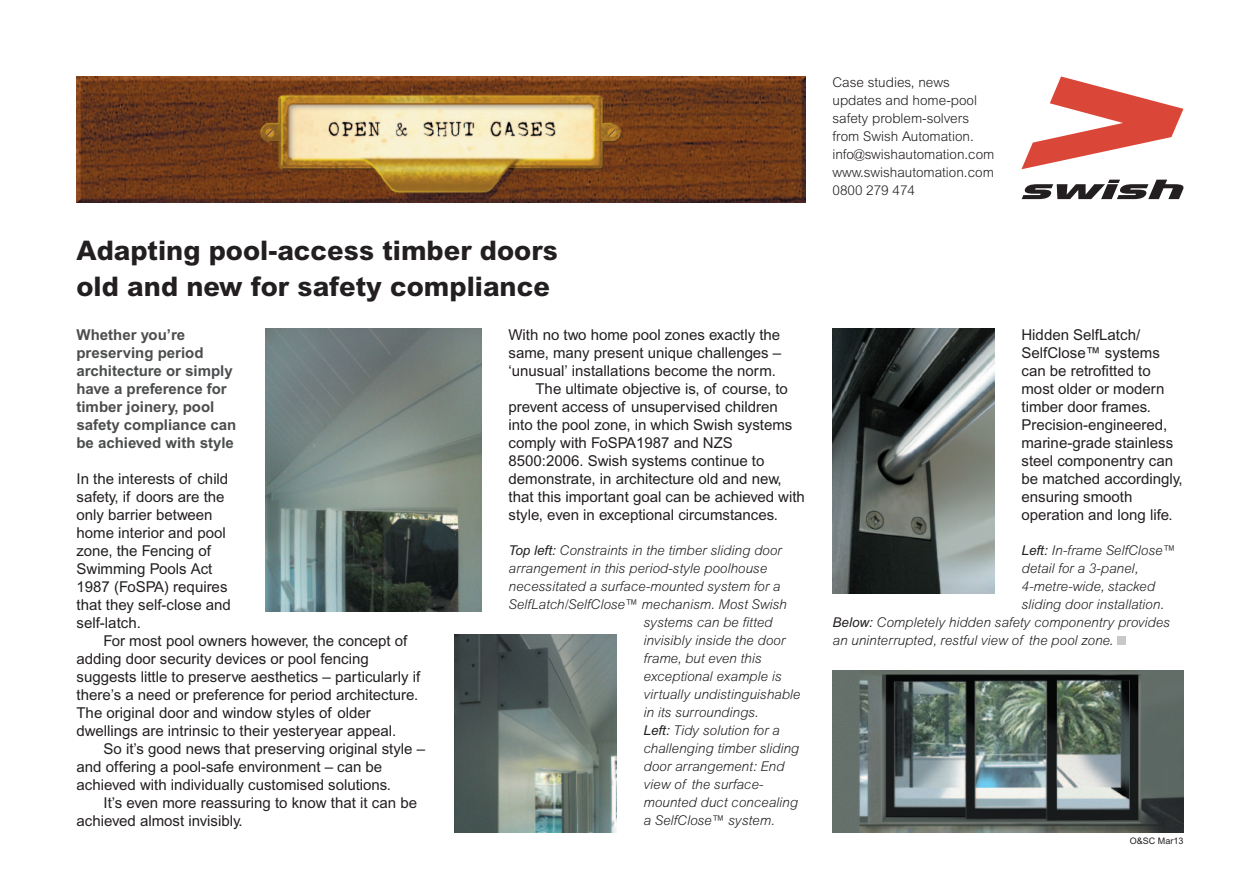
<style>
.page{position:relative;width:1260px;height:891px;background:#fff}
.page>*{position:absolute;margin:0;border:0;box-sizing:border-box;transform-origin:0 0}
.t1{font:800 27px/36px "Arial";color:#231f20}
.t2{font:15px/18px "Arial";color:#231f20}
.t3{font:700 15px/18px "Arial";color:#4c4d4e}
.t4{font:italic 300 13.5px/18px "Arial";color:#231f20}
.t5{font:300 13.5px/18px "Arial";color:#231f20}
.t6{font:9px "Arial";color:#231f20}
.s1{font-weight:400}
</style>
<div class="page">
<svg style="left:1022px;top:76px;width:161px;height:93px"></svg>
<svg style="left:1022px;top:180px;width:162px;height:19px"></svg>
<img style="left:76px;top:76px;width:730px;height:126px">
<div style="left:1118px;top:636px;width:8px;height:9px;background:#c7c8ca"></div>
<img style="left:266px;top:328px;width:216px;height:284px">
<img style="left:454px;top:634px;width:162px;height:198px">
<img style="left:832px;top:328px;width:162px;height:266px">
<img style="left:832px;top:670px;width:352px;height:162px">
<h1 class="t1" style="left:76px;top:232px;width:483px">Adapting pool-access timber doors old and new for safety compliance</h1>
<p class="t3" style="left:76px;top:326px;width:161px">Whether you’re preserving period architecture or simply have a preference for timber joinery, pool safety compliance can be achieved with style</p>
<p class="t2" style="left:508px;top:326px;width:273px">With no two home pool zones exactly the</p>
<p class="t2" style="left:508px;top:344px;width:274px">same, many present unique challenges –</p>
<p class="t2" style="left:508px;top:362px;width:269px">‘unusual’ installations become the norm.</p>
<p class="t2" style="left:536px;top:380px;width:254px">The ultimate objective is, of course, to</p>
<p class="t2" style="left:508px;top:398px;width:271px">prevent access of unsupervised children</p>
<p class="t2" style="left:508px;top:416px;width:285px">into the pool zone, in which Swish systems</p>
<p class="t2" style="left:508px;top:434px;width:226px">comply with FoSPA1987 and NZS</p>
<p class="t2" style="left:508px;top:452px;width:257px">8500:2006. Swish systems continue to</p>
<p class="t2" style="left:508px;top:470px;width:275px">demonstrate, in architecture old and new,</p>
<p class="t2" style="left:508px;top:488px;width:298px">that this important goal can be achieved with</p>
<p class="t2" style="left:508px;top:506px;width:271px">style, even in exceptional circumstances.</p>
<p class="t2" style="left:76px;top:470px;width:156px">In the interests of child safety, if doors are the only barrier between home interior and pool zone, the Fencing of<br>Swimming Pools Act<br>1987 (FoSPA) requires that they self-close and self-latch.</p>
<p class="t4" style="left:508px;top:542px;width:280px"><span class="s1">Top left:</span> Constraints in the timber sliding door arrangement in this period-style poolhouse necessitated a surface-mounted system for a SelfLatch/SelfClose™ mechanism. Most Swish</p>
<p class="t4" style="left:644px;top:613px;width:158px">systems can be fitted invisibly inside the door frame, but even this exceptional example is virtually undistinguishable in its surroundings.</p>
<p class="t2" style="left:76px;top:632px;width:345px;text-indent:27px">For most pool owners however, the concept of adding door security devices or pool fencing suggests little to preserve aesthetics – particularly if there’s a need or preference for period architecture.<br>The original door and window styles of older dwellings are intrinsic to their yesteryear appeal.</p>
<p class="t2" style="left:76px;top:740px;width:350px;text-indent:27px">So it’s good news that preserving original style – and offering a pool-safe environment – can be achieved with individually customised solutions.</p>
<p class="t2" style="left:76px;top:794px;width:342px;text-indent:27px">It’s even more reassuring to know that it can be achieved almost invisibly.</p>
<p class="t4" style="left:644px;top:722px;width:157px"><span class="s1">Left:</span> Tidy solution for a challenging timber sliding door arrangement: End view of the surface&shy;mounted duct concealing a SelfClose™ system.</p>
<p class="t5" style="left:832px;top:74px;width:163px">Case studies, news updates and home-pool safety problem-solvers from Swish Automation. info@swishautomation.com www.swishautomation.com<br>0800 279 474</p>
<p class="t2" style="left:1022px;top:326px;width:163px">Hidden SelfLatch/<br>SelfClose™ systems can be retrofitted to most older or modern timber door frames.<br>Precision-engineered, marine-grade stainless steel componentry can be matched accordingly, ensuring smooth operation and long life.</p>
<p class="t4" style="left:1022px;top:542px;width:155px"><span class="s1">Left:</span> In-frame SelfClose™ detail for a 3-panel,<br>4-metre-wide, stacked sliding door installation.</p>
<p class="t4" style="left:832px;top:614px;width:339px"><span class="s1">Below:</span> Completely hidden safety componentry provides an uninterrupted, restful view of the pool zone.</p>
<p class="t6" style="left:1130px;top:836px;width:55px">O&amp;SC Mar13</p>
</div>
